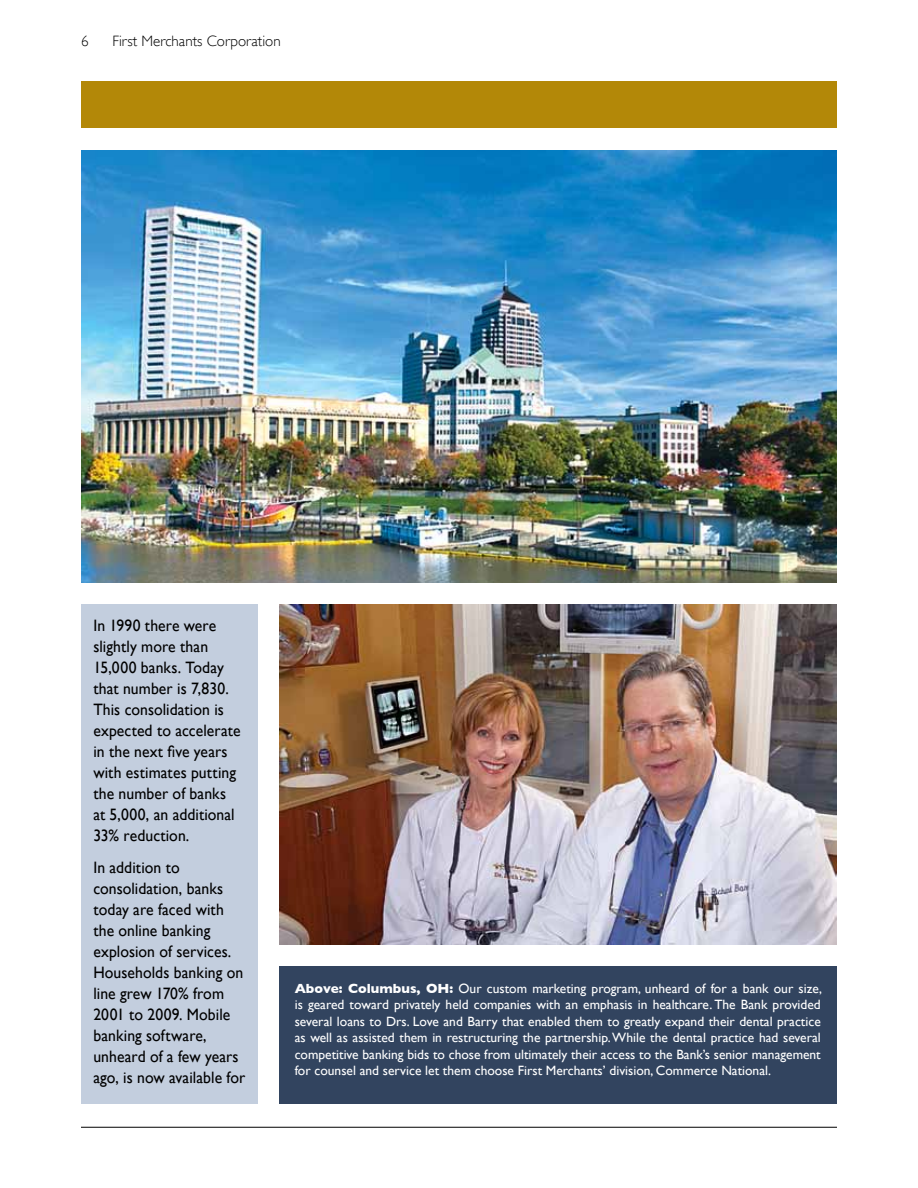
<style>
.page{position:relative;width:918px;height:1188px;background:#fff}
.page>*{position:absolute;margin:0;border:0;box-sizing:border-box;transform-origin:0 0}
.t1{font:16.5px/21px "Gill Sans";letter-spacing:.005em;color:#000;scale:.95 1}
.t2{font:300 15px "Gill Sans";color:#000}
.t3{font:13.5px/16.5px "Gill Sans";color:#fff;text-align:justify}
.s1{font-weight:700}
</style>
<div class="page">
<img style="left:81px;top:150px;width:756px;height:432px">
<div style="left:81px;top:604px;width:176px;height:500px;background:#c3cede"></div>
<div style="left:280px;top:966px;width:557px;height:138px;background:#32445f"></div>
<div style="left:81px;top:81px;width:756px;height:47px;background:#b38808"></div>
<hr style="left:81px;top:1127px;width:756px;height:1px;background:#000">
<img style="left:280px;top:604px;width:557px;height:341px">
<p class="t2" style="left:81px;top:33px;width:9px">6</p>
<p class="t2" style="left:112px;top:33px;width:170px">First Merchants Corporation</p>
<p class="t1" style="left:93px;top:615px;width:157px">In 1990 there were slightly more than<br>15,000 banks. Today that number is 7,830.<br>This consolidation is expected to accelerate in the next five years with estimates putting the number of banks at 5,000, an additional<br>33% reduction.</p>
<p class="t1" style="left:93px;top:857px;width:161px">In addition to consolidation, banks today are faced with the online banking explosion of services.<br>Households banking on line grew 170% from<br>2001 to 2009. Mobile banking software, unheard of a few years ago, is now available for</p>
<p class="t3" style="left:295px;top:980px;width:529px"><span class="s1">Above: Columbus, OH:</span> Our custom marketing program, unheard of for a bank our size, is geared toward privately held companies with an emphasis in healthcare. The Bank provided several loans to Drs. Love and Barry that enabled them to greatly expand their dental practice as well as assisted them in restructuring the partnership. While the dental practice had several competitive banking bids to chose from ultimately their access to the Bank’s senior management for counsel and service let them choose First Merchants’ division, Commerce National.</p>
</div>
